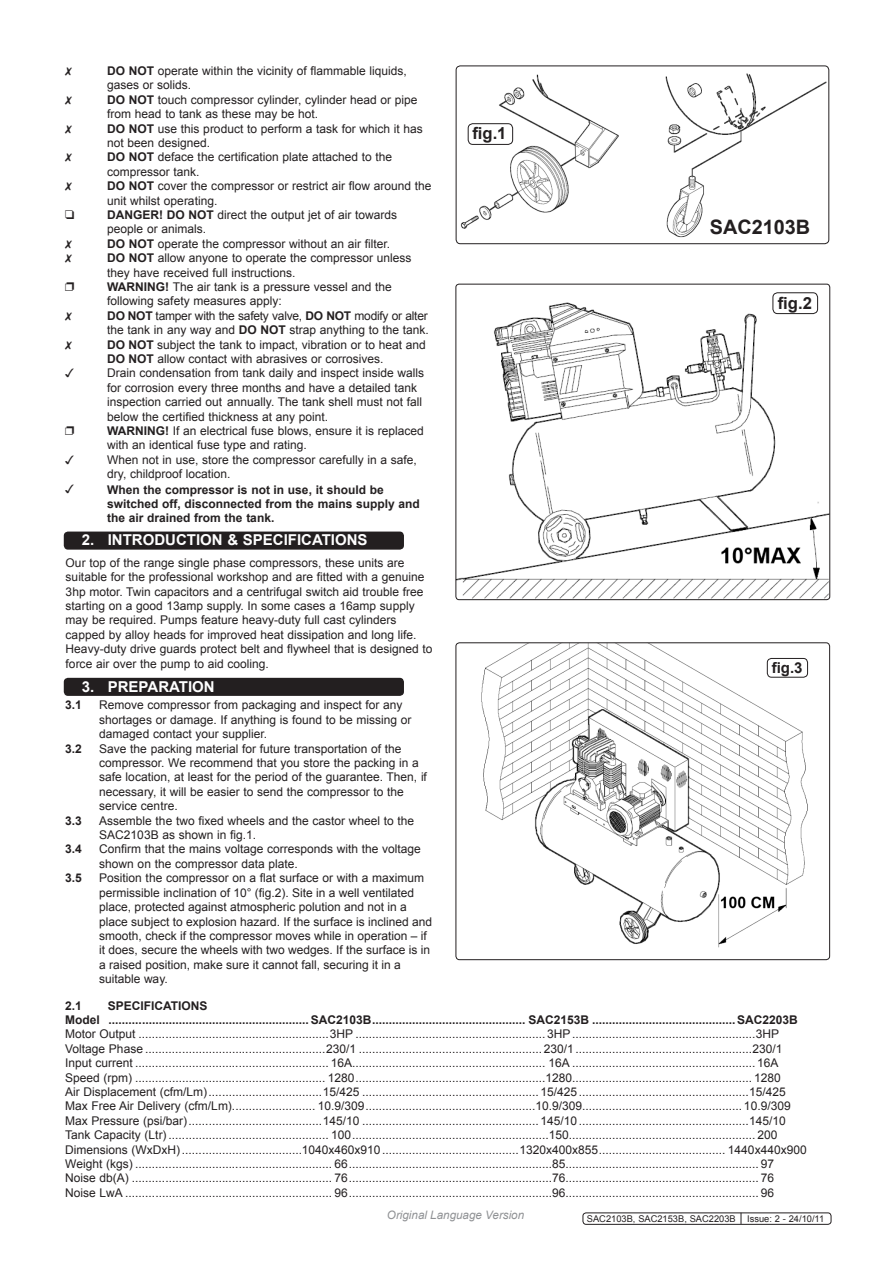
<style>
.page{position:relative;width:893px;height:1263px;background:#fff}
.page>*{position:absolute;margin:0;border:0;box-sizing:border-box;transform-origin:0 0}
.t1{font:700 19.95px "Arial";color:#231f20}
.t2{font:700 16.65px "Arial";color:#231f20}
.Chapter_Header{font:700 15px "Arial";color:#fff}
.t3{font:700 15px "Arial";color:#231f20}
.t4{font:12px/14.4px "Arial";color:#231f20}
.t5{font:700 12px/14.4px "Arial";color:#231f20}
.t6{font:12px "Monotype Sorts";color:#231f20}
.t7{font:italic 11.7px "Arial";color:#8f9194}
.t8{font:9.3px "Arial";color:#231f20}
.s1{font-weight:700}
</style>
<div class="page">
<div style="left:64px;top:531px;width:340px;height:19px;background:#231f20;border-radius:4px"></div>
<div style="left:64px;top:678px;width:340px;height:18px;background:#231f20;border-radius:4px"></div>
<img style="left:456px;top:284px;width:374px;height:314px">
<div style="left:456px;top:284px;width:374px;height:316px;border:1px solid #231f20;border-radius:3px"></div>
<div style="left:773px;top:293px;width:45px;height:21px;background:#fff;border-radius:5px"></div>
<div style="left:772px;top:292px;width:46px;height:22px;border:1px solid #231f20;border-radius:5px"></div>
<img style="left:456px;top:643px;width:374px;height:305px">
<div style="left:456px;top:642px;width:374px;height:318px;border:1px solid #231f20;border-radius:4px"></div>
<div style="left:767px;top:658px;width:40px;height:19px;background:#fff;border-radius:4px"></div>
<div style="left:767px;top:658px;width:41px;height:19px;border:1px solid #231f20;border-radius:4px"></div>
<img style="left:456px;top:66px;width:373px;height:178px">
<div style="left:456px;top:66px;width:373px;height:178px;border:1px solid #231f20;border-radius:4px"></div>
<div style="left:468px;top:124px;width:45px;height:20px;background:#fff;border-radius:5px"></div>
<div style="left:468px;top:123px;width:45px;height:22px;border:1px solid #231f20;border-radius:5px"></div>
<div style="left:583px;top:1212px;width:248px;height:13px;border:1px solid #231f20;border-radius:3px"></div>
<p class="t6" style="left:65px;top:65px;width:12px">7</p>
<p class="t4" style="left:107px;top:64px;width:301px"><span class="s1">DO NOT</span> operate within the vicinity of flammable liquids, gases or solids.</p>
<p class="t6" style="left:65px;top:94px;width:12px">7</p>
<p class="t4" style="left:107px;top:92px;width:312px"><span class="s1">DO NOT</span> touch compressor cylinder, cylinder head or pipe from head to tank as these may be hot.</p>
<p class="t6" style="left:65px;top:123px;width:12px">7</p>
<p class="t4" style="left:107px;top:121px;width:317px"><span class="s1">DO NOT</span> use this product to perform a task for which it has not been designed.</p>
<p class="t6" style="left:65px;top:152px;width:12px">7</p>
<p class="t4" style="left:107px;top:150px;width:286px"><span class="s1">DO NOT</span> deface the certification plate attached to the compressor tank.</p>
<p class="t6" style="left:65px;top:180px;width:12px">7</p>
<p class="t4" style="left:107px;top:179px;width:326px"><span class="s1">DO NOT</span> cover the compressor or restrict air flow around the unit whilst operating.</p>
<p class="t6" style="left:65px;top:209px;width:11px">q</p>
<p class="t4" style="left:107px;top:208px;width:291px"><span class="s1">DANGER! DO NOT</span> direct the output jet of air towards people or animals.</p>
<p class="t6" style="left:65px;top:238px;width:12px">7</p>
<p class="t4" style="left:107px;top:236px;width:284px"><span class="s1">DO NOT</span> operate the compressor without an air filter.</p>
<p class="t6" style="left:65px;top:252px;width:12px">7</p>
<p class="t4" style="left:107px;top:251px;width:306px"><span class="s1">DO NOT</span> allow anyone to operate the compressor unless they have received full instructions.</p>
<p class="t4" style="left:107px;top:280px;width:286px"><span class="s1">WARNING!</span> The air tank is a pressure vessel and the following safety measures apply:</p>
<p class="t6" style="left:65px;top:310px;width:12px">7</p>
<p class="t4" style="left:107px;top:308px;width:323px"><span class="s1">DO NOT</span> tamper with the safety valve, <span class="s1">DO NOT</span> modify or alter the tank in any way and <span class="s1">DO NOT</span> strap anything to the tank.</p>
<p class="t6" style="left:65px;top:339px;width:12px">7</p>
<p class="t4" style="left:107px;top:337px;width:320px"><span class="s1">DO NOT</span> subject the tank to impact, vibration or to heat and<br><span class="s1">DO NOT</span> allow contact with abrasives or corrosives.</p>
<p class="t6" style="left:65px;top:368px;width:12px">3</p>
<p class="t4" style="left:107px;top:366px;width:318px">Drain condensation from tank daily and inspect inside walls for corrosion every three months and have a detailed tank inspection carried out annually. The tank shell must not fall below the certified thickness at any point.</p>
<p class="t4" style="left:107px;top:424px;width:318px"><span class="s1">WARNING!</span> If an electrical fuse blows, ensure it is replaced with an identical fuse type and rating.</p>
<p class="t6" style="left:65px;top:454px;width:12px">3</p>
<p class="t4" style="left:107px;top:452px;width:311px">When not in use, store the compressor carefully in a safe, dry, childproof location.</p>
<p class="t5" style="left:107px;top:482px;width:314px">When the compressor is not in use, it should be switched off, disconnected from the mains supply and the air drained from the tank.</p>
<p class="Chapter_Header" style="left:82px;top:530px;width:287px">2. INTRODUCTION &amp; SPECIFICATIONS</p>
<p class="t4" style="left:66px;top:555px;width:368px">Our top of the range single phase compressors, these units are suitable for the professional workshop and are fitted with a genuine 3hp motor. Twin capacitors and a centrifugal switch aid trouble free starting on a good 13amp supply. In some cases a 16amp supply may be required. Pumps feature heavy-duty full cast cylinders capped by alloy heads for improved heat dissipation and long life.<br>Heavy-duty drive guards protect belt and flywheel that is designed to force air over the pump to aid cooling.</p>
<p class="Chapter_Header" style="left:82px;top:677px;width:134px">3. PREPARATION</p>
<p class="t4" style="left:99px;top:698px;width:314px;text-indent:-34px"><span class="s1">3.1</span> Remove compressor from packaging and inspect for any shortages or damage. If anything is found to be missing or damaged contact your supplier.</p>
<p class="t4" style="left:99px;top:741px;width:330px;text-indent:-34px"><span class="s1">3.2</span> Save the packing material for future transportation of the compressor. We recommend that you store the packing in a safe location, at least for the period of the guarantee. Then, if necessary, it will be easier to send the compressor to the service centre.</p>
<p class="t5" style="left:65px;top:814px;width:18px">3.3</p>
<p class="t4" style="left:99px;top:813px;width:316px">Assemble the two fixed wheels and the castor wheel to the<br>SAC2103B as shown in fig.1.</p>
<p class="t4" style="left:99px;top:842px;width:323px;text-indent:-34px"><span class="s1">3.4</span> Confirm that the mains voltage corresponds with the voltage shown on the compressor data plate.</p>
<p class="t5" style="left:65px;top:871px;width:18px">3.5</p>
<p class="t4" style="left:99px;top:871px;width:326px">Position the compressor on a flat surface or with a maximum</p>
<p class="t4" style="left:99px;top:885px;width:334px">permissible inclination of 10° (fig.2). Site in a well ventilated place, protected against atmospheric polution and not in a place subject to explosion hazard. If the surface is inclined and smooth, check if the compressor moves while in operation – if it does, secure the wheels with two wedges. If the surface is in a raised position, make sure it cannot fall, securing it in a suitable way.</p>
<p class="t2" style="left:472px;top:122px;width:36px">fig.1</p>
<p class="t1" style="left:710px;top:214px;width:102px">SAC2103B</p>
<p class="t2" style="left:778px;top:293px;width:36px">fig.2</p>
<p class="t3" style="left:772px;top:658px;width:32px">fig.3</p>
<p class="t5" style="left:65px;top:998px;width:18px">2.1</p>
<p class="t5" style="left:108px;top:998px;width:16px">Specifications</p>
<p class="t5" style="left:65px;top:1013px;width:734px">Model ............................................................ SAC2103B.............................................. SAC2153B ...........................................SAC2203B</p>
<p class="t4" style="left:65px;top:1027px;width:715px">Motor Output .........................................................3HP ......................................................... 3HP.......................................................3HP</p>
<p class="t4" style="left:65px;top:1041px;width:719px">Voltage Phase ......................................................230/1 .......................................................230/1.....................................................230/1</p>
<p class="t4" style="left:65px;top:1056px;width:715px">Input current .......................................................... 16A.......................................................... 16A .......................................................16A</p>
<p class="t4" style="left:65px;top:1070px;width:717px">Speed (rpm) ......................................................... 1280.........................................................1280...................................................... 1280</p>
<p class="t4" style="left:65px;top:1085px;width:722px">Air Displacement (cfm/Lm)..................................15/425 .....................................................15/425...................................................15/425</p>
<p class="t4" style="left:65px;top:1099px;width:727px">Max Free Air Delivery (cfm/Lm)......................... 10.9/309...................................................10.9/309................................................ 10.9/309</p>
<p class="t4" style="left:65px;top:1113px;width:722px">Max Pressure (psi/bar)........................................145/10 .....................................................145/10...................................................145/10</p>
<p class="t4" style="left:65px;top:1128px;width:714px">Tank Capacity (Ltr) ................................................ 100...........................................................150........................................................ 200</p>
<p class="t4" style="left:65px;top:1142px;width:743px">Dimensions (WxDxH)....................................1040x460x910.........................................1320x400x855...................................... 1440x440x900</p>
<p class="t4" style="left:65px;top:1157px;width:710px">Weight (kgs) ........................................................... 66.............................................................85.......................................................... 97</p>
<p class="t4" style="left:65px;top:1171px;width:710px">Noise db(A) ............................................................ 76.............................................................76.......................................................... 76</p>
<p class="t4" style="left:65px;top:1185px;width:710px">Noise LwA .............................................................. 96.............................................................96.......................................................... 96</p>
<p class="t7" style="left:387px;top:1208px;width:139px">Original Language Version</p>
<p class="t8" style="left:587px;top:1212px;width:239px">SAC2103B, SAC2153B, SAC2203B Issue: 2 - 24/10/11</p>
</div>
